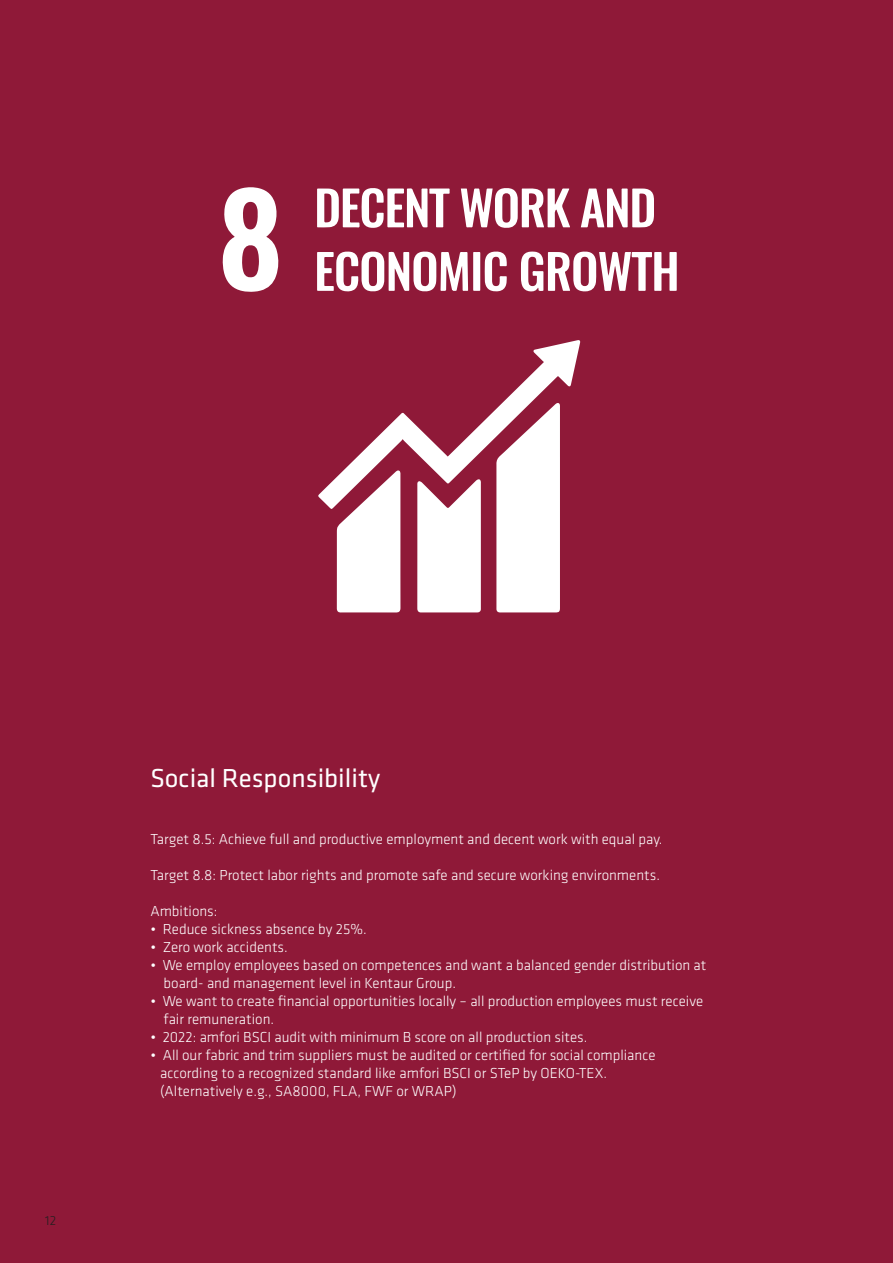
<style>
.page{position:relative;width:893px;height:1263px;background:#8f1938}
.page>*{position:absolute;margin:0;border:0;box-sizing:border-box;transform-origin:0 0}
.t1{font:27px "Klavika";color:#fff}
.t2{font:300 15px/18px "Klavika";color:#fff}
.t3{font:300 13.5px "Klavika";color:#231f20}
</style>
<div class="page">
<svg style="left:318px;top:340px;width:262px;height:273px"></svg>
<svg style="left:223px;top:187px;width:56px;height:105px"></svg>
<svg style="left:461px;top:188px;width:109px;height:40px"></svg>
<svg style="left:581px;top:188px;width:73px;height:40px"></svg>
<svg style="left:317px;top:188px;width:133px;height:40px"></svg>
<svg style="left:521px;top:251px;width:156px;height:41px"></svg>
<svg style="left:317px;top:251px;width:190px;height:41px"></svg>
<p class="t3" style="left:45px;top:1213px;width:12px">12</p>
<h1 class="t1" style="left:150px;top:763px;width:231px">Social Responsibility</h1>
<p class="t2" style="left:150px;top:830px;width:514px">Target 8.5: Achieve full and productive employment and decent work with equal pay.</p>
<p class="t2" style="left:150px;top:866px;width:511px">Target 8.8: Protect labor rights and promote safe and secure working environments.</p>
<p class="t2" style="left:150px;top:902px;width:69px">Ambitions:</p>
<p class="t2" style="left:150px;top:920px;width:218px">• Reduce sickness absence by 25%.</p>
<p class="t2" style="left:150px;top:938px;width:139px">• Zero work accidents.</p>
<p class="t2" style="left:164px;top:956px;width:544px;text-indent:-13px">• We employ employees based on competences and want a balanced gender distribution at board- and management level in Kentaur Group.</p>
<p class="t2" style="left:164px;top:992px;width:541px;text-indent:-13px">• We want to create financial opportunities locally – all production employees must receive fair remuneration.</p>
<p class="t2" style="left:150px;top:1028px;width:438px">• 2022: amfori BSCI audit with minimum B score on all production sites.</p>
<p class="t2" style="left:160px;top:1046px;width:497px;text-indent:-10px">• All our fabric and trim suppliers must be audited or certified for social compliance according to a recognized standard like amfori BSCI or STeP by OEKO-TEX. (Alternatively e.g., SA8000, FLA, FWF or WRAP)</p>
</div>
